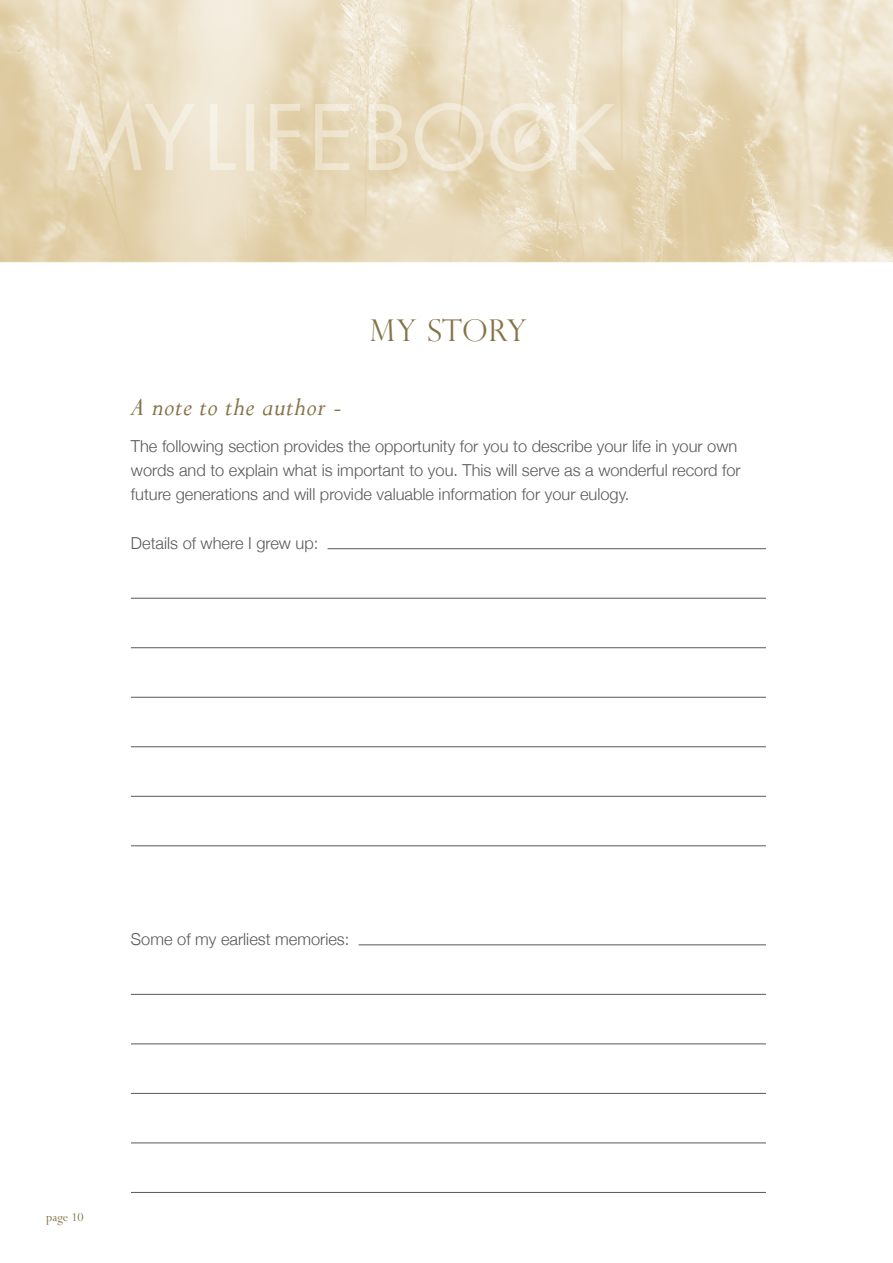
<style>
.page{position:relative;width:893px;height:1263px;background:#fff}
.page>*{position:absolute;margin:0;border:0;box-sizing:border-box;transform-origin:0 0}
.t1{font:300 30px "Perpetua Titling";letter-spacing:.02em;color:#867348}
.t2{font:italic 28.5px "Perpetua";letter-spacing:.02em;color:#867348}
.t3{font:300 16.5px/24px "Helvetica Neue";color:#58595b}
.t4{font:13.5px "Perpetua";color:#867348}
</style>
<div class="page">
<img style="left:0;top:0;width:893px;height:263px">
<svg style="left:490px;top:103px;width:69px;height:69px;background:#ece1ca"></svg>
<svg style="left:67px;top:100px;width:128px;height:73px;background:#eaddc3"></svg>
<svg style="left:210px;top:104px;width:26px;height:66px;background:#f1e9d9"></svg>
<div style="left:246px;top:104px;width:8px;height:66px;background:#f3ecde"></div>
<svg style="left:270px;top:104px;width:30px;height:66px;background:#e8dabc"></svg>
<svg style="left:315px;top:104px;width:34px;height:66px;background:#e9dcc0"></svg>
<svg style="left:369px;top:104px;width:39px;height:66px;background:#e9dcc0"></svg>
<svg style="left:415px;top:103px;width:69px;height:68px;background:#e8dbbe"></svg>
<svg style="left:569px;top:104px;width:46px;height:66px;background:#ece1ca"></svg>
<hr style="left:328px;top:548px;width:438px;height:1px;background:#58595b">
<hr style="left:131px;top:598px;width:635px;height:1px;background:#58595b">
<hr style="left:131px;top:647px;width:635px;height:1px;background:#58595b">
<hr style="left:131px;top:697px;width:635px;height:1px;background:#58595b">
<hr style="left:131px;top:746px;width:635px;height:1px;background:#58595b">
<hr style="left:131px;top:796px;width:635px;height:1px;background:#58595b">
<hr style="left:131px;top:845px;width:635px;height:1px;background:#58595b">
<hr style="left:359px;top:944px;width:407px;height:1px;background:#58595b">
<hr style="left:131px;top:994px;width:635px;height:1px;background:#58595b">
<hr style="left:131px;top:1043px;width:635px;height:1px;background:#58595b">
<hr style="left:131px;top:1093px;width:635px;height:1px;background:#58595b">
<hr style="left:131px;top:1142px;width:635px;height:1px;background:#58595b">
<hr style="left:131px;top:1192px;width:635px;height:1px;background:#58595b">
<h1 class="t1" style="left:370px;top:312px;width:159px">MY STORY</h1>
<h2 class="t2" style="left:131px;top:389px;width:212px">A note to the author -</h2>
<p class="t3" style="left:131px;top:433px;width:611px">The following section provides the opportunity for you to describe your life in your own words and to explain what is important to you. This will serve as a wonderful record for future generations and will provide valuable information for your eulogy.</p>
<p class="t3" style="left:131px;top:531px;width:189px">Details of where I grew up:</p>
<p class="t3" style="left:131px;top:927px;width:220px">Some of my earliest memories:</p>
<p class="t4" style="left:46px;top:1208px;width:39px">page 10</p>
</div>
